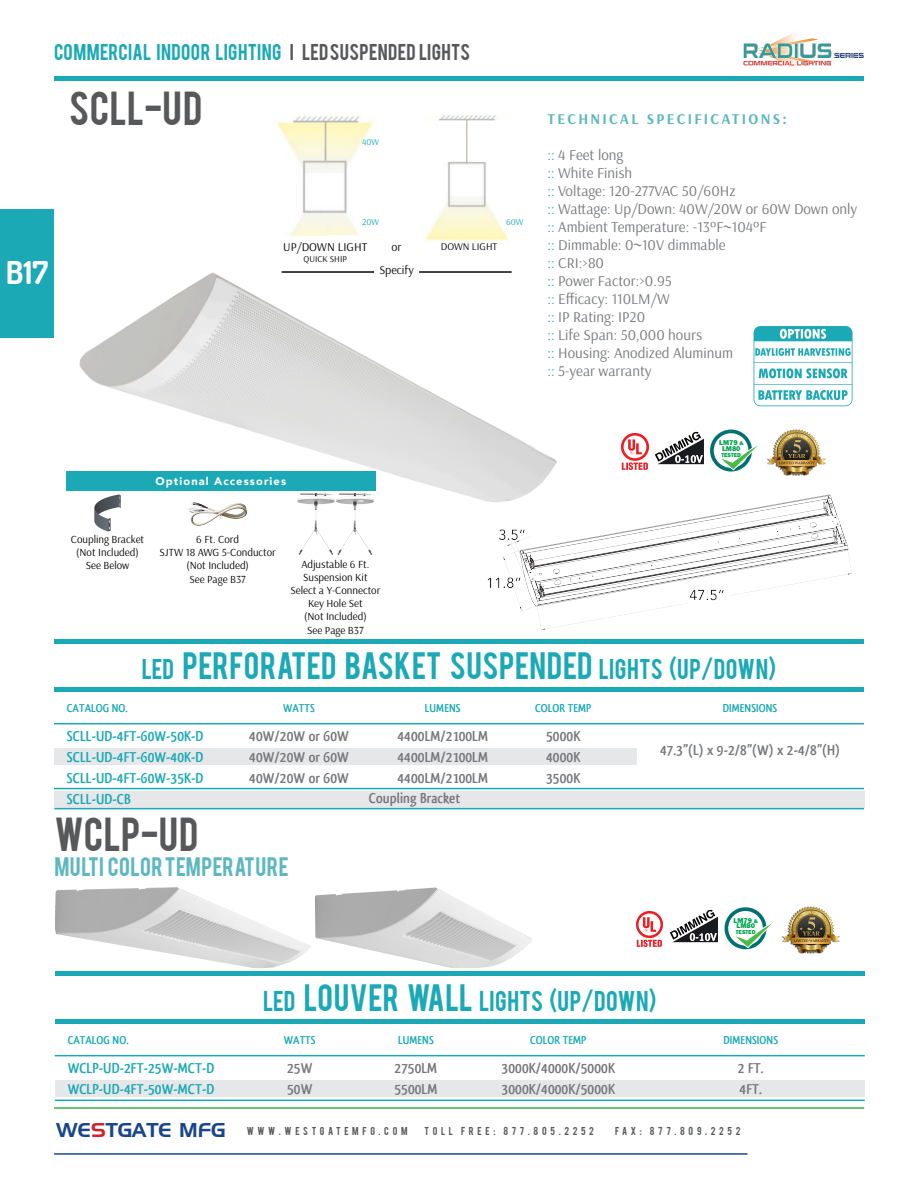
<style>
.page{position:relative;width:918px;height:1188px;background:#fff}
.page>*{position:absolute;margin:0;border:0;box-sizing:border-box;transform-origin:0 0}
.t1{font:37.5px "Bebas";letter-spacing:.015em;color:#57585a}
.t2{font:700 31.5px "Dosis";color:#fff}
.t3{font:30px "Bebas";letter-spacing:.015em;color:#1ba9b5}
.t4{font:22.5px "Bebas";letter-spacing:.015em;color:#1ba9b5}
.t5{font:21px "Bebas";letter-spacing:.015em;color:#5db7c1}
.t6{font:19.5px "Handel Gothic";color:#1b458a}
.t7{font:18px "Bebas";letter-spacing:.02em;color:#1ba9b5}
.bullet-conent{font:15px "Arsenal";color:#76787b}
.t8{font:700 15px "Qlassik";color:#76787b}
.t9{font:700 15px "Qlassik";color:#1ba9b5}
.bullet-conent-2{font:700 15px "Arsenal";letter-spacing:.15em;color:#5db7c1}
.t10{font:700 12px "Qlassik";color:#1ba9b5}
.t11{font:12px "Arsenal";color:#040503}
.t12{font:900 11.1px "Avenir";letter-spacing:.1em;color:#fff}
.t13{font:10.95px/13px "Arsenal";color:#040503}
.t14{font:10.35px "Arsenal";color:#040503}
.t15{font:9px "Bebas";letter-spacing:.4em;color:#57585a}
.t16{font:9px "Arsenal";color:#040503}
.t17{font:9px "Arsenal";color:#1ba9b5}
.bullet-conent-3{font:800 7.2px "Franklin Gothic";color:#00a54f}
.bullet-conent-4{font:800 5.85px "Franklin Gothic";color:#00a54f}
.s1{color:#57585a}
.s2{color:#1ba9b5}
.s3{font-size:5.55px}
.s4{font-size:22.5px}
.s5{font-size:30px}
.s6{color:#d1232a}
</style>
<div class="page">
<div style="left:54px;top:791px;width:811px;height:17px;background:#e6e7e9"></div>
<hr style="left:54px;top:77px;width:810px;height:4px;background:#1ba9b5">
<img style="left:743px;top:32px;width:121px;height:37px">
<div style="left:54px;top:749px;width:582px;height:16px;background:#e6e7e9"></div>
<hr style="left:54px;top:723px;width:810px;height:1px;background:#1ba9b5">
<hr style="left:54px;top:788px;width:810px;height:1px;background:#1ba9b5">
<div style="left:54px;top:687px;width:810px;height:5px;background:#1ba9b5"></div>
<div style="left:54px;top:639px;width:810px;height:5px;background:#1ba9b5"></div>
<div style="left:710px;top:430px;width:42px;height:42px;border:4px solid #017072;border-radius:50%"></div>
<svg style="left:719px;top:444px;width:38px;height:26px"></svg>
<img style="left:622px;top:434px;width:26px;height:35px">
<img style="left:767px;top:429px;width:59px;height:47px">
<img style="left:655px;top:431px;width:49px;height:34px">
<hr style="left:54px;top:808px;width:810px;height:1px;background:#1ba9b5">
<hr style="left:54px;top:1107px;width:810px;height:2px;background:#40ae49">
<hr style="left:54px;top:1153px;width:694px;height:2px;background:#1b458a">
<img style="left:298px;top:535px;width:75px;height:20px">
<img style="left:425px;top:115px;width:84px;height:126px">
<img style="left:276px;top:116px;width:97px;height:119px">
<img style="left:487px;top:494px;width:365px;height:137px">
<div style="left:0;top:209px;width:54px;height:128px;background:#1ba9b5"></div>
<img style="left:753px;top:326px;width:100px;height:80px">
<img style="left:69px;top:271px;width:495px;height:264px">
<img style="left:55px;top:887px;width:477px;height:81px">
<div style="left:55px;top:1081px;width:810px;height:16px;background:#e6e7e9"></div>
<hr style="left:55px;top:1055px;width:810px;height:1px;background:#1ba9b5">
<hr style="left:55px;top:1100px;width:810px;height:1px;background:#1ba9b5">
<div style="left:55px;top:1019px;width:810px;height:5px;background:#1ba9b5"></div>
<div style="left:55px;top:971px;width:810px;height:5px;background:#1ba9b5"></div>
<div style="left:725px;top:907px;width:42px;height:42px;border:4px solid #017072;border-radius:50%"></div>
<svg style="left:734px;top:922px;width:38px;height:26px"></svg>
<img style="left:636px;top:912px;width:27px;height:35px">
<img style="left:781px;top:906px;width:59px;height:48px">
<img style="left:670px;top:909px;width:48px;height:34px">
<p class="t7" style="left:54px;top:39px;width:418px">COMMERCIAL INDOOR LIGHTING <span class="s1">I LED SUSPENDED LIGHTS</span></p>
<p class="t1" style="left:69px;top:81px;width:135px">SCLL-UD</p>
<p class="t17" style="left:362px;top:136px;width:19px">40W</p>
<p class="t2" style="left:6px;top:252px;width:44px">B17</p>
<p class="t17" style="left:362px;top:217px;width:18px">20W</p>
<p class="t17" style="left:506px;top:217px;width:19px">60W</p>
<p class="t11" style="left:283px;top:240px;width:85px">UP/DOWN LIGHT</p>
<p class="t14" style="left:441px;top:240px;width:58px">DOWN LIGHT</p>
<p class="t16" style="left:304px;top:253px;width:45px">QUICK SHIP</p>
<p class="t11" style="left:392px;top:240px;width:11px">or</p>
<p class="t11" style="left:379px;top:263px;width:36px">Specify</p>
<p class="t12" style="left:156px;top:472px;width:132px">Optional Accessories</p>
<p class="t13" style="left:71px;top:533px;width:75px">Coupling Bracket</p>
<p class="t13" style="left:76px;top:546px;width:64px">(Not Included)</p>
<p class="t13" style="left:86px;top:559px;width:45px">See Below</p>
<p class="t13" style="left:196px;top:533px;width:44px">6 Ft. Cord</p>
<p class="t13" style="left:160px;top:546px;width:118px">SJTW 18 AWG 5-Conductor</p>
<p class="t13" style="left:186px;top:559px;width:64px">(Not Included)</p>
<p class="t13" style="left:189px;top:572px;width:58px">See Page B37</p>
<p class="t13" style="left:301px;top:558px;width:69px">Adjustable 6 Ft.<br>Suspension Kit</p>
<p class="t13" style="left:291px;top:584px;width:91px;text-align:center">Select a Y-Connector<br>Key Hole Set</p>
<p class="t13" style="left:304px;top:610px;width:64px">(Not Included)</p>
<p class="t13" style="left:307px;top:623px;width:58px">See Page B37</p>
<p class="bullet-conent-2" style="left:547px;top:110px;width:241px">TECHNICAL SPECIFICATIONS:</p>
<p class="bullet-conent" style="left:547px;top:146px;width:77px"><span class="s2">::</span> 4 Feet long</p>
<p class="bullet-conent" style="left:547px;top:164px;width:86px"><span class="s2">::</span> White Finish</p>
<p class="bullet-conent" style="left:547px;top:182px;width:190px"><span class="s2">::</span> Voltage: 120-277VAC 50/60Hz</p>
<p class="bullet-conent" style="left:547px;top:200px;width:311px"><span class="s2">::</span> Wattage: Up/Down: 40W/20W or 60W Down only</p>
<p class="bullet-conent" style="left:547px;top:218px;width:221px"><span class="s2">::</span> Ambient Temperature: -13ºF~104ºF</p>
<p class="bullet-conent" style="left:547px;top:236px;width:180px"><span class="s2">::</span> Dimmable: 0~10V dimmable</p>
<p class="bullet-conent" style="left:547px;top:254px;width:58px"><span class="s2">::</span> CRI:&gt;80</p>
<p class="bullet-conent" style="left:547px;top:272px;width:126px"><span class="s2">::</span> Power Factor:&gt;0.95</p>
<p class="bullet-conent" style="left:547px;top:290px;width:124px"><span class="s2">::</span> Efficacy: 110LM/W</p>
<p class="bullet-conent" style="left:547px;top:308px;width:99px"><span class="s2">::</span> IP Rating: IP20</p>
<p class="bullet-conent" style="left:547px;top:326px;width:156px"><span class="s2">::</span> Life Span: 50,000 hours</p>
<p class="bullet-conent" style="left:547px;top:344px;width:187px"><span class="s2">::</span> Housing: Anodized Aluminum</p>
<p class="bullet-conent" style="left:547px;top:362px;width:106px"><span class="s2">::</span> 5-year warranty</p>
<p class="bullet-conent-3" style="left:719px;top:438px;width:26px">LM79 <span class="s3">&amp;</span></p>
<p class="bullet-conent-3" style="left:722px;top:444px;width:20px">LM80</p>
<p class="bullet-conent-4" style="left:721px;top:451px;width:21px">TESTED</p>
<p class="t3" style="left:142px;top:644px;width:636px"><span class="s4">LED</span> PERFORATED BASKET SUSPENDED <span class="s4">LIGHTS (UP/DOWN)</span></p>
<p class="t10" style="left:67px;top:701px;width:62px">CATALOG NO.</p>
<p class="t10" style="left:283px;top:701px;width:33px">WATTS</p>
<p class="t10" style="left:425px;top:701px;width:37px">LUMENS</p>
<p class="t10" style="left:535px;top:701px;width:58px">COLOR TEMP</p>
<p class="t10" style="left:723px;top:701px;width:56px">DIMENSIONS</p>
<p class="t8" style="left:249px;top:728px;width:101px">40W/20W or 60W</p>
<p class="t8" style="left:249px;top:749px;width:101px">40W/20W or 60W</p>
<p class="t8" style="left:249px;top:770px;width:101px">40W/20W or 60W</p>
<p class="t8" style="left:397px;top:728px;width:92px">4400LM/2100LM</p>
<p class="t8" style="left:397px;top:749px;width:92px">4400LM/2100LM</p>
<p class="t8" style="left:397px;top:770px;width:92px">4400LM/2100LM</p>
<p class="t9" style="left:67px;top:728px;width:138px">SCLL-UD-4FT-60W-50K-D</p>
<p class="t9" style="left:67px;top:749px;width:138px">SCLL-UD-4FT-60W-40K-D</p>
<p class="t9" style="left:67px;top:770px;width:138px">SCLL-UD-4FT-60W-35K-D</p>
<p class="t9" style="left:67px;top:791px;width:65px">SCLL-UD-CB</p>
<p class="t8" style="left:546px;top:728px;width:36px">5000K</p>
<p class="t8" style="left:546px;top:749px;width:36px">4000K</p>
<p class="t8" style="left:546px;top:770px;width:36px">3500K</p>
<p class="t8" style="left:660px;top:742px;width:182px">47.3”(L) x 9-2/8”(W) x 2-4/8”(H)</p>
<p class="t8" style="left:369px;top:789px;width:93px">Coupling Bracket</p>
<p class="t1" style="left:54px;top:807px;width:146px">WCLP-UD</p>
<p class="t5" style="left:54px;top:851px;width:236px">MULTI COLOR TEMPERATURE</p>
<p class="t4" style="left:263px;top:985px;width:395px">LED <span class="s5">LOUVER WALL</span> LIGHTS (UP/DOWN)</p>
<p class="bullet-conent-3" style="left:734px;top:916px;width:26px">LM79 <span class="s3">&amp;</span></p>
<p class="bullet-conent-3" style="left:737px;top:921px;width:20px">LM80</p>
<p class="bullet-conent-4" style="left:736px;top:929px;width:21px">TESTED</p>
<p class="t10" style="left:68px;top:1033px;width:62px">CATALOG NO.</p>
<p class="t10" style="left:284px;top:1033px;width:33px">WATTS</p>
<p class="t10" style="left:398px;top:1033px;width:37px">LUMENS</p>
<p class="t10" style="left:530px;top:1033px;width:58px">COLOR TEMP</p>
<p class="t10" style="left:724px;top:1033px;width:56px">DIMENSIONS</p>
<p class="t8" style="left:287px;top:1060px;width:27px">25W</p>
<p class="t8" style="left:287px;top:1081px;width:27px">50W</p>
<p class="t8" style="left:502px;top:1060px;width:115px">3000K/4000K/5000K</p>
<p class="t8" style="left:502px;top:1081px;width:115px">3000K/4000K/5000K</p>
<p class="t9" style="left:68px;top:1060px;width:148px">WCLP-UD-2FT-25W-MCT-D</p>
<p class="t9" style="left:68px;top:1081px;width:148px">WCLP-UD-4FT-50W-MCT-D</p>
<p class="t8" style="left:395px;top:1060px;width:44px">2750LM</p>
<p class="t8" style="left:394px;top:1081px;width:45px">5500LM</p>
<p class="t8" style="left:738px;top:1060px;width:27px">2 FT.</p>
<p class="t8" style="left:740px;top:1081px;width:24px">4FT.</p>
<p class="t6" style="left:56px;top:1121px;width:171px">WE<span class="s6">S</span>TGATE MFG</p>
<p class="t15" style="left:247px;top:1124px;width:162px">WWW.WESTGATEMFG.COM</p>
<p class="t15" style="left:424px;top:1124px;width:171px">TOLL FREE: 877.805.2252</p>
<p class="t15" style="left:615px;top:1124px;width:127px">FAX: 877.809.2252</p>
</div>
